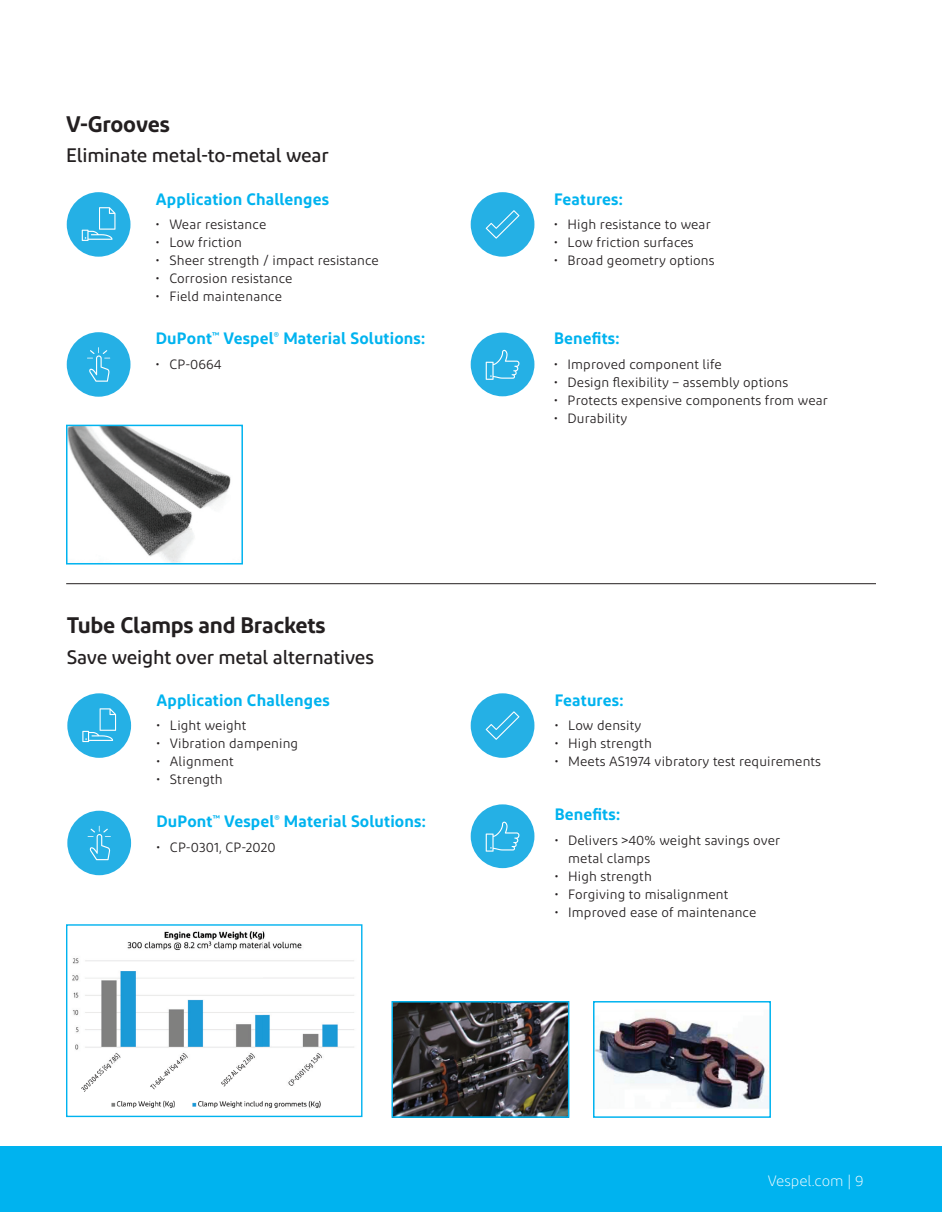
<style>
.page{position:relative;width:942px;height:1212px;background:#fff}
.page>*{position:absolute;margin:0;border:0;box-sizing:border-box;transform-origin:0 0}
.t1{font:600 22.5px "Diodrum";letter-spacing:-.01em;color:#231f20}
.t2{font:500 19.5px "Diodrum";letter-spacing:-.01em;color:#231f20}
.t3{font:600 16.5px "Diodrum";letter-spacing:.01em;color:#00b3ef}
.t4{font:300 15px "Diodrum";color:#fff}
.t5{font:13.5px/18px "Diodrum";letter-spacing:.01em;color:#231f20}
</style>
<div class="page">
<div style="left:10px;top:1146px;width:932px;height:66px;background:#00b3ef"></div>
<div style="left:0;top:1146px;width:12px;height:66px;background:#00b3ef"></div>
<div style="left:67px;top:693px;width:64px;height:65px;background:#25b0e5;border-radius:50%"></div>
<svg style="left:82px;top:708px;width:34px;height:34px"></svg>
<div style="left:67px;top:192px;width:64px;height:65px;background:#25b0e5;border-radius:50%"></div>
<svg style="left:82px;top:207px;width:34px;height:34px"></svg>
<div style="left:67px;top:811px;width:64px;height:64px;background:#25b0e5;border-radius:50%"></div>
<svg style="left:88px;top:826px;width:23px;height:34px"></svg>
<div style="left:67px;top:332px;width:64px;height:65px;background:#25b0e5;border-radius:50%"></div>
<svg style="left:87px;top:347px;width:23px;height:35px"></svg>
<div style="left:471px;top:693px;width:63px;height:65px;background:#25b0e5;border-radius:50%"></div>
<svg style="left:486px;top:711px;width:33px;height:29px"></svg>
<div style="left:471px;top:192px;width:63px;height:65px;background:#25b0e5;border-radius:50%"></div>
<svg style="left:486px;top:210px;width:33px;height:29px"></svg>
<div style="left:471px;top:804px;width:63px;height:64px;background:#25b0e5;border-radius:50%"></div>
<svg style="left:486px;top:822px;width:33px;height:30px"></svg>
<div style="left:471px;top:333px;width:63px;height:63px;background:#25b0e5;border-radius:50%"></div>
<svg style="left:486px;top:350px;width:33px;height:30px"></svg>
<img style="left:69px;top:428px;width:162px;height:134px">
<div style="left:66px;top:425px;width:177px;height:140px;border:2px solid #00b3ef"></div>
<img style="left:72px;top:931px;width:282px;height:177px">
<div style="left:66px;top:924px;width:296px;height:193px;border:1px solid #00b3ef"></div>
<img style="left:394px;top:1004px;width:172px;height:111px">
<div style="left:391px;top:1001px;width:178px;height:117px;border:2px solid #00b3ef"></div>
<img style="left:596px;top:1017px;width:172px;height:92px">
<div style="left:593px;top:1001px;width:178px;height:117px;border:2px solid #00b3ef"></div>
<hr style="left:66px;top:583px;width:810px;height:1px;background:#231f20">
<h1 class="t1" style="left:66px;top:110px;width:105px">V-Grooves</h1>
<h2 class="t2" style="left:66px;top:143px;width:264px">Eliminate metal-to-metal wear</h2>
<p class="t3" style="left:156px;top:188px;width:175px">Application Challenges</p>
<p class="t5" style="left:156px;top:215px;width:112px">• Wear resistance</p>
<p class="t5" style="left:156px;top:233px;width:88px">• Low friction</p>
<p class="t5" style="left:156px;top:251px;width:225px">• Sheer strength / impact resistance</p>
<p class="t5" style="left:156px;top:269px;width:138px">• Corrosion resistance</p>
<p class="t5" style="left:156px;top:287px;width:128px">• Field maintenance</p>
<p class="t3" style="left:156px;top:328px;width:271px">DuPont<sup>™</sup> Vespel<sup>®</sup> Material Solutions:</p>
<p class="t5" style="left:156px;top:355px;width:67px">• CP-0664</p>
<h1 class="t1" style="left:67px;top:611px;width:260px">Tube Clamps and Brackets</h1>
<h2 class="t2" style="left:67px;top:645px;width:309px">Save weight over metal alternatives</h2>
<p class="t3" style="left:156px;top:689px;width:175px">Application Challenges</p>
<p class="t5" style="left:156px;top:717px;width:92px">• Light weight</p>
<p class="t5" style="left:156px;top:735px;width:143px">• Vibration dampening</p>
<p class="t5" style="left:156px;top:753px;width:79px">• Alignment</p>
<p class="t5" style="left:156px;top:771px;width:68px">• Strength</p>
<p class="t3" style="left:156px;top:811px;width:271px">DuPont<sup>™</sup> Vespel<sup>®</sup> Material Solutions:</p>
<p class="t5" style="left:156px;top:838px;width:121px">• CP-0301, CP-2020</p>
<p class="t3" style="left:554px;top:188px;width:71px">Features:</p>
<p class="t5" style="left:554px;top:215px;width:158px">• High resistance to wear</p>
<p class="t5" style="left:554px;top:233px;width:141px">• Low friction surfaces</p>
<p class="t5" style="left:554px;top:251px;width:162px">• Broad geometry options</p>
<p class="t3" style="left:554px;top:328px;width:67px">Benefits:</p>
<p class="t5" style="left:554px;top:355px;width:169px">• Improved component life</p>
<p class="t5" style="left:554px;top:373px;width:236px">• Design flexibility – assembly options</p>
<p class="t5" style="left:554px;top:391px;width:275px">• Protects expensive components from wear</p>
<p class="t5" style="left:554px;top:409px;width:75px">• Durability</p>
<p class="t3" style="left:555px;top:689px;width:71px">Features:</p>
<p class="t5" style="left:555px;top:717px;width:88px">• Low density</p>
<p class="t5" style="left:555px;top:735px;width:99px">• High strength</p>
<p class="t5" style="left:555px;top:753px;width:268px">• Meets AS1974 vibratory test requirements</p>
<p class="t3" style="left:555px;top:804px;width:67px">Benefits:</p>
<p class="t5" style="left:568px;top:831px;width:214px;text-indent:-14px">• Delivers &gt;40% weight savings over metal clamps</p>
<p class="t5" style="left:555px;top:867px;width:99px">• High strength</p>
<p class="t5" style="left:555px;top:885px;width:175px">• Forgiving to misalignment</p>
<p class="t5" style="left:555px;top:903px;width:203px">• Improved ease of maintenance</p>
<p class="t4" style="left:768px;top:1172px;width:97px">Vespel.com | 9</p>
</div>
